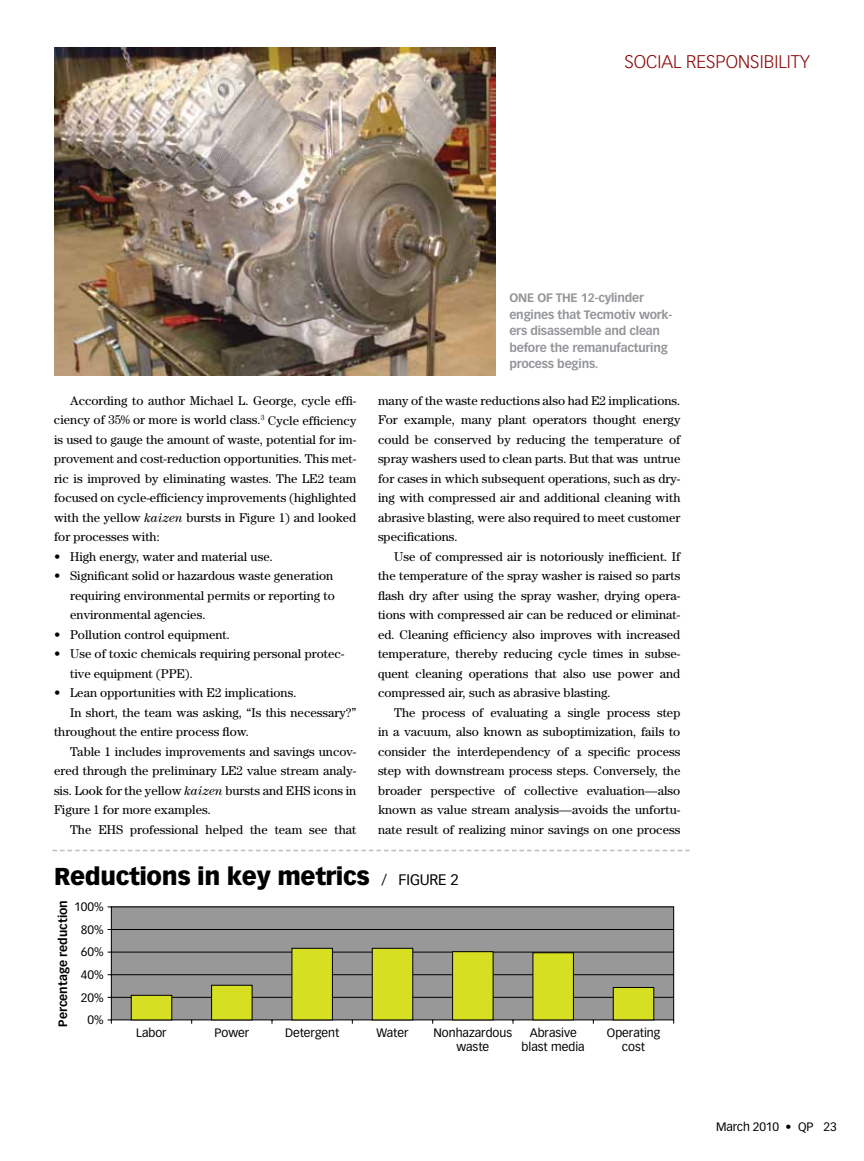
<style>
.page{position:relative;width:864px;height:1161px;background:#fff}
.page>*{position:absolute;margin:0;border:0;box-sizing:border-box;transform-origin:0 0}
.t1{font:900 24px "Vectora LT Std";letter-spacing:-.015em;color:#000}
.t2{font:300 18px "Vectora LT Std";color:#8b0304}
.t3{font:12.75px/19.5px "Century Std";color:#000;text-align:justify}
.t4{font:12px/22.6px "Vectora LT Std";color:#000;text-align:center}
.t5{font:700 12px/16.5px "Vectora LT Std";letter-spacing:-.015em;color:#939598}
.t6{font:700 12px "Vectora LT Std";color:#000}
.s1{font-style:italic}
.s2{font-weight:400;font-size:15px}
</style>
<div class="page">
<svg style="left:52px;top:850px;width:638px;height:1px"></svg>
<svg style="left:107px;top:906px;width:567px;height:118px;background:#949393"></svg>
<div style="left:131px;top:995px;width:41px;height:25px;background:#d7df23;border:1px solid #000"></div>
<div style="left:211px;top:985px;width:41px;height:35px;background:#d7df23;border:1px solid #000"></div>
<div style="left:292px;top:948px;width:41px;height:72px;background:#d7df23;border:1px solid #000"></div>
<div style="left:372px;top:948px;width:41px;height:72px;background:#d7df23;border:1px solid #000"></div>
<div style="left:452px;top:951px;width:41px;height:69px;background:#d7df23;border:1px solid #000"></div>
<div style="left:533px;top:952px;width:41px;height:68px;background:#d7df23;border:1px solid #000"></div>
<div style="left:613px;top:987px;width:41px;height:33px;background:#d7df23;border:1px solid #000"></div>
<img style="left:54px;top:47px;width:442px;height:329px">
<h2 class="t2" style="left:625px;top:51px;width:187px">SOCIAL RESPONSIBILITY</h2>
<p class="t3" style="left:54px;top:391px;width:304px;text-indent:16px">According to author Michael L. George, cycle effi&shy;ciency of 35% or more is world class.<sup>3</sup> Cycle efficiency is used to gauge the amount of waste, potential for im&shy;provement and cost-reduction opportunities. This met&shy;ric is improved by eliminating wastes. The LE2 team focused on cycle-efficiency improvements (highlighted with the yellow <span class="s1">kaizen</span> bursts in Figure 1) and looked for processes with:</p>
<p class="t3" style="left:54px;top:547px;width:220px">• High energy, water and material use.</p>
<p class="t3" style="left:70px;top:566px;width:266px;text-indent:-16px">• Significant solid or hazardous waste generation requiring environmental permits or reporting to environmental agencies.</p>
<p class="t3" style="left:54px;top:625px;width:177px">• Pollution control equipment.</p>
<p class="t3" style="left:70px;top:644px;width:276px;text-indent:-16px">• Use of toxic chemicals requiring personal protec&shy;tive equipment (PPE).</p>
<p class="t3" style="left:54px;top:683px;width:244px">• Lean opportunities with E2 implications.</p>
<p class="t3" style="left:70px;top:703px;width:288px">In short, the team was asking, “Is this necessary?”</p>
<p class="t3" style="left:54px;top:722px;width:196px">throughout the entire process flow.</p>
<p class="t3" style="left:70px;top:742px;width:288px">Table 1 includes improvements and savings uncov-</p>
<p class="t3" style="left:54px;top:761px;width:304px">ered through the preliminary LE2 value stream analy-</p>
<p class="t3" style="left:54px;top:781px;width:304px">sis. Look for the yellow <span class="s1">kaizen</span> bursts and EHS icons in</p>
<p class="t3" style="left:54px;top:800px;width:158px">Figure 1 for more examples.</p>
<p class="t3" style="left:70px;top:820px;width:288px">The EHS professional helped the team see that</p>
<p class="t5" style="left:509px;top:290px;width:164px">One of the 12-cylinder engines that Tecmotiv work&shy;ers disassemble and clean before the remanufacturing process begins.</p>
<p class="t3" style="left:378px;top:391px;width:304px">many of the waste reductions also had E2 implications.<br>For example, many plant operators thought energy could be conserved by reducing the temperature of spray washers used to clean parts. But that was untrue for cases in which subsequent operations, such as dry&shy;ing with compressed air and additional cleaning with abrasive blasting, were also required to meet customer specifications.</p>
<p class="t3" style="left:378px;top:547px;width:304px;text-indent:16px">Use of compressed air is notoriously inefficient. If the temperature of the spray washer is raised so parts flash dry after using the spray washer, drying opera&shy;tions with compressed air can be reduced or eliminat&shy;ed. Cleaning efficiency also improves with increased temperature, thereby reducing cycle times in subse&shy;quent cleaning operations that also use power and compressed air, such as abrasive blasting.</p>
<p class="t3" style="left:378px;top:702px;width:304px;text-indent:16px">The process of evaluating a single process step in a vacuum, also known as suboptimization, fails to consider the interdependency of a specific process step with downstream process steps. Conversely, the broader perspective of collective evaluation—also known as value stream analysis—avoids the unfortu&shy;nate result of realizing minor savings on one process</p>
<h1 class="t1" style="left:54px;top:862px;width:406px">Reductions in key metrics <span class="s2">/ Fig ure 2</span></h1>
<p class="t4" style="left:74px;top:896px;width:31px;text-align:right">100%<br>80%<br>60%<br>40%<br>20%<br>0%</p>
<p class="t4" style="left:136px;top:1021px;width:32px">Labor</p>
<p class="t4" style="left:214px;top:1021px;width:36px">Power</p>
<p class="t4" style="left:285px;top:1021px;width:56px">Detergent</p>
<p class="t4" style="left:376px;top:1021px;width:34px">Water</p>
<p class="t4" style="left:434px;top:1026px;width:80px;line-height:14.4px">Nonhazardous waste</p>
<p class="t4" style="left:522px;top:1026px;width:65px;line-height:14.4px">Abrasive blast media</p>
<p class="t4" style="left:607px;top:1026px;width:55px;line-height:14.4px">Operating cost</p>
<p class="t6" style="left:56px;top:1027px;width:128px;rotate:-90deg">Percentage reduction</p>
<p class="t4" style="left:716px;top:1116px;width:122px">March 2010 • QP 23</p>
</div>
